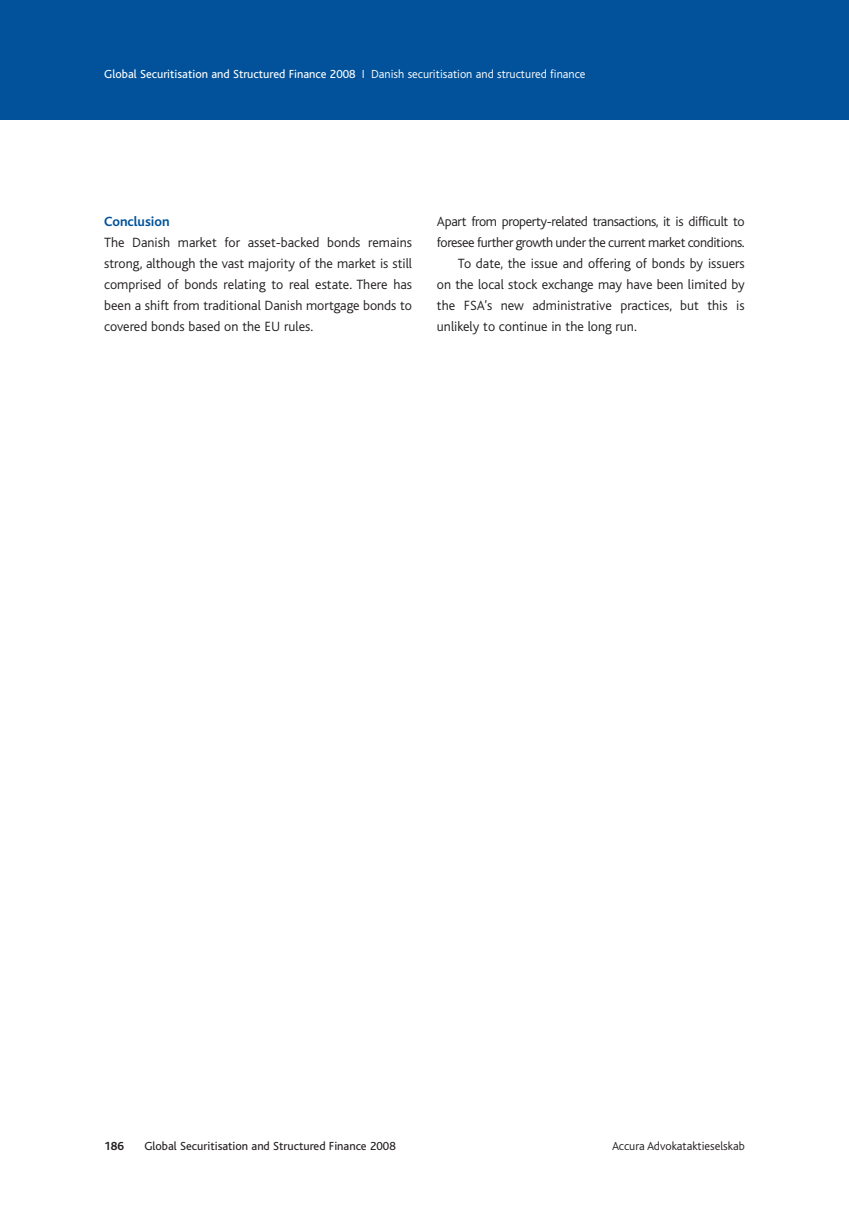
<style>
.page{position:relative;width:849px;height:1221px;background:#fff}
.page>*{position:absolute;margin:0;border:0;box-sizing:border-box;transform-origin:0 0}
.t1{font:300 14px/21px "Bliss";color:#231f20;text-align:justify}
.t2{font:300 14px "Bliss";letter-spacing:-.025em;color:#231f20}
.t3{font:700 14px "Bliss";color:#01529a}
.t4{font:12.25px "Bliss";color:#fff}
.t5{font:12.25px "Bliss";color:#231f20}
.t6{font:300 12.25px "Bliss";color:#231f20}
.t7{font:700 12.25px "Bliss";color:#231f20}
.s1{font-weight:300}
</style>
<div class="page">
<div style="left:0;top:1px;width:848px;height:118px;background:#01529a"></div>
<p class="t4" style="left:104px;top:70px;width:482px">Global Securitisation and Structured Finance 2008 <span class="s1">I Danish securitisation and structured finance</span></p>
<p class="t3" style="left:104px;top:216px;width:67px">Conclusion</p>
<p class="t1" style="left:104px;top:232px;width:309px">The Danish market for asset-backed bonds remains strong, although the vast majority of the market is still comprised of bonds relating to real estate. There has been a shift from traditional Danish mortgage bonds to covered bonds based on the EU rules.</p>
<p class="t2" style="left:437px;top:215px;width:309px">Apart from property-related transactions, it is difficult to</p>
<p class="t2" style="left:437px;top:236px;width:309px">foresee further growth under the current market conditions.</p>
<p class="t1" style="left:458px;top:253px;width:288px">To date, the issue and offering of bonds by issuers</p>
<p class="t1" style="left:437px;top:274px;width:309px">on the local stock exchange may have been limited by</p>
<p class="t1" style="left:437px;top:295px;width:309px">the FSA’s new administrative practices, but this is</p>
<p class="t1" style="left:437px;top:316px;width:201px">unlikely to continue in the long run.</p>
<p class="t7" style="left:104px;top:1141px;width:21px">186</p>
<p class="t5" style="left:144px;top:1141px;width:253px">Global Securitisation and Structured Finance 2008</p>
<p class="t6" style="left:612px;top:1140px;width:134px">Accura Advokataktieselskab</p>
</div>
